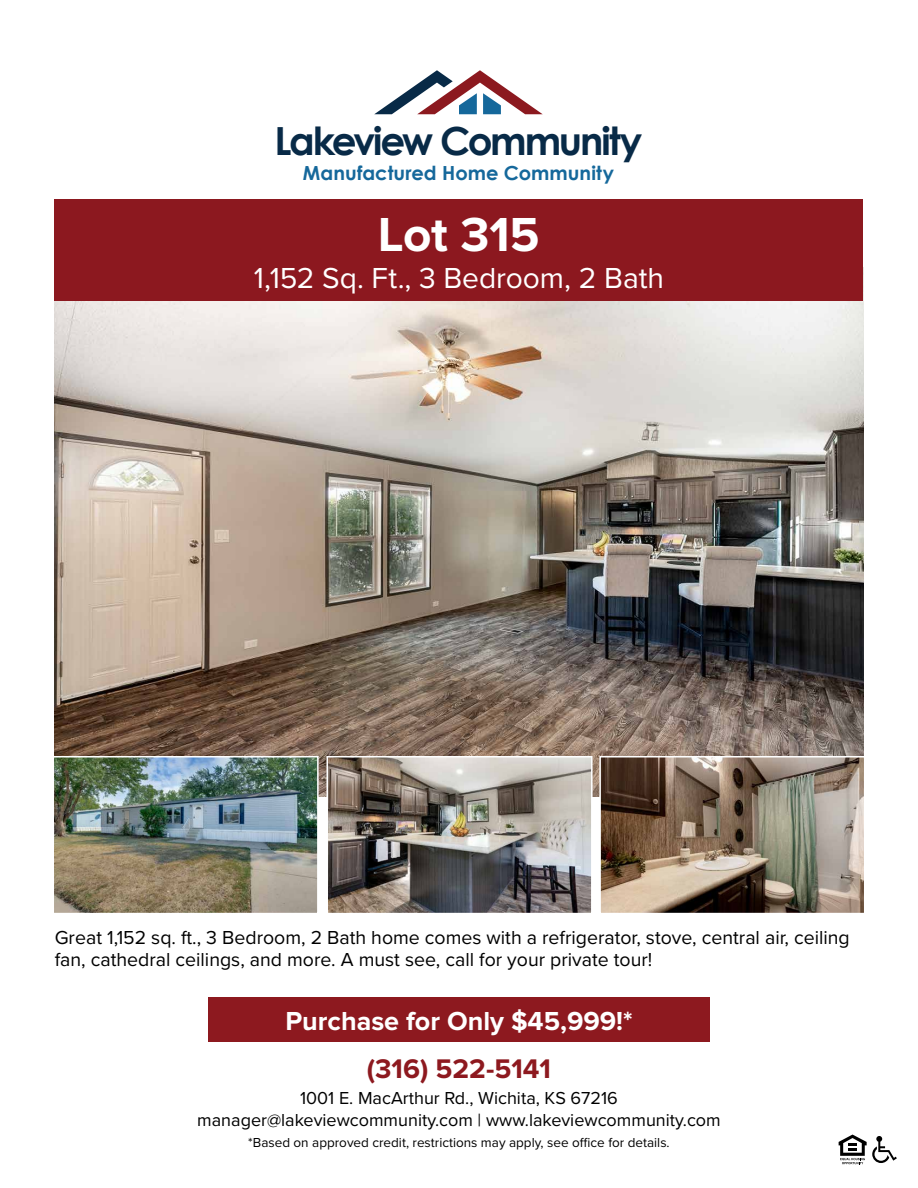
<style>
.page{position:relative;width:918px;height:1188px;background:#fff}
.page>*{position:absolute;margin:0;border:0;box-sizing:border-box;transform-origin:0 0}
.t1{font:700 49.5px "Proxima Nova";letter-spacing:-.005em;color:#fff}
.t2{font:700 38.85px "Century Gothic";letter-spacing:-.055em;color:#082a47}
.t3{font:30px "Proxima Nova";letter-spacing:-.005em;color:#fff}
.t4{font:700 27.9px "Proxima Nova";color:#8d191f}
.t5{font:700 27px "Proxima Nova";color:#fff}
.t6{font:19.5px/22.5px "Proxima Nova";color:#000}
.t7{font:700 19.5px "Century Gothic";color:#15689b}
.t8{font:18px/21.6px "Proxima Nova";color:#000;text-align:center}
.t9{font:13.5px "Proxima Nova";color:#000}
</style>
<div class="page">
<img style="left:55px;top:268px;width:809px;height:528px">
<div style="left:55px;top:199px;width:808px;height:102px;background:#8c181f"></div>
<svg style="left:374px;top:70px;width:168px;height:44px"></svg>
<div style="left:208px;top:997px;width:502px;height:44px;background:#8d191f"></div>
<svg style="left:839px;top:1135px;width:58px;height:29px"></svg>
<img style="left:329px;top:759px;width:261px;height:152px">
<div style="left:326px;top:756px;width:267px;height:158px;border:2px solid #fff"></div>
<img style="left:602px;top:759px;width:260px;height:152px">
<div style="left:599px;top:756px;width:266px;height:158px;border:2px solid #fff"></div>
<img style="left:56px;top:759px;width:260px;height:152px">
<div style="left:53px;top:756px;width:266px;height:158px;border:2px solid #fff"></div>
<h2 class="t2" style="left:275px;top:112px;width:369px">Lakeview Community</h2>
<p class="t7" style="left:303px;top:158px;width:312px">Manufactured Home Community</p>
<h1 class="t1" style="left:378px;top:212px;width:163px">Lot 315</h1>
<h3 class="t3" style="left:254px;top:256px;width:412px">1,152 Sq. Ft., 3 Bedroom, 2 Bath</h3>
<p class="t6" style="left:55px;top:925px;width:797px">Great 1,152 sq. ft., 3 Bedroom, 2 Bath home comes with a refrigerator, stove, central air, ceiling fan, cathedral ceilings, and more. A must see, call for your private tour!</p>
<h3 class="t5" style="left:285px;top:1009px;width:349px">Purchase for Only $45,999!*</h3>
<h3 class="t4" style="left:367px;top:1056px;width:186px">(316) 522-5141</h3>
<p class="t8" style="left:197px;top:1086px;width:525px">1001 E. MacArthur Rd., Wichita, KS 67216 manager@lakeviewcommunity.com | www.lakeviewcommunity.com</p>
<p class="t9" style="left:248px;top:1132px;width:423px">*Based on approved credit, restrictions may apply, see office for details.</p>
</div>
